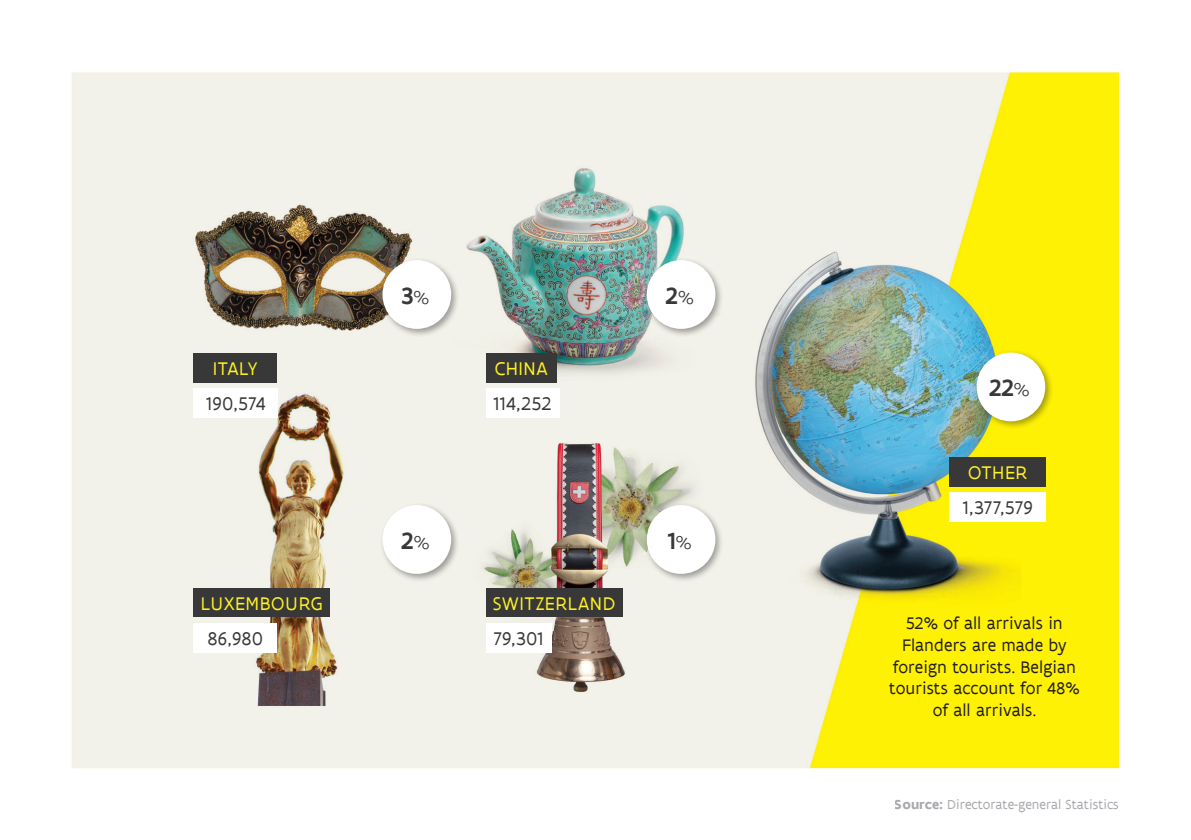
<style>
.page{position:relative;width:1191px;height:840px;background:#fff}
.page>*{position:absolute;margin:0;border:0;box-sizing:border-box;transform-origin:0 0}
.t1{font:500 25.2px "Flanders Art Sans";color:#383839}
.t2{font:19.8px "Flanders Art Sans";letter-spacing:.025em;color:#fff221}
.t3{font:19.8px "Flanders Art Sans";letter-spacing:.025em;color:#383839}
.t4{font:18px/21.6px "Flanders Art Sans";letter-spacing:.005em;color:#231f20;text-align:center}
.t5{font:14px "Flanders Art Sans";color:#a8a9ad}
.s1{font-weight:300;font-size:20px}
.s2{font-weight:700}
</style>
<div class="page">
<img style="left:71px;top:72px;width:1049px;height:697px">
<div style="left:379px;top:256px;width:81px;height:81px;background:#231f20;opacity:.41"></div>
<div style="left:382px;top:260px;width:69px;height:69px;background:#fff;border-radius:50%"></div>
<div style="left:643px;top:256px;width:81px;height:81px;background:#231f20;opacity:.41"></div>
<div style="left:647px;top:260px;width:68px;height:69px;background:#fff;border-radius:50%"></div>
<div style="left:486px;top:588px;width:136px;height:29px;background:#383839"></div>
<div style="left:486px;top:622px;width:65px;height:30px;background:#fff"></div>
<div style="left:194px;top:353px;width:83px;height:30px;background:#383839"></div>
<div style="left:194px;top:388px;width:84px;height:29px;background:#fff"></div>
<div style="left:486px;top:353px;width:70px;height:30px;background:#383839"></div>
<div style="left:486px;top:388px;width:73px;height:29px;background:#fff"></div>
<div style="left:194px;top:588px;width:136px;height:29px;background:#383839"></div>
<div style="left:194px;top:622px;width:83px;height:30px;background:#fff"></div>
<div style="left:949px;top:457px;width:97px;height:29px;background:#383839"></div>
<div style="left:949px;top:491px;width:97px;height:30px;background:#fff"></div>
<div style="left:973px;top:349px;width:81px;height:80px;background:#231f20;opacity:.41"></div>
<div style="left:976px;top:352px;width:69px;height:69px;background:#fff;border-radius:50%"></div>
<div style="left:379px;top:501px;width:81px;height:81px;background:#231f20;opacity:.41"></div>
<div style="left:382px;top:505px;width:69px;height:68px;background:#fff;border-radius:50%"></div>
<div style="left:643px;top:501px;width:81px;height:81px;background:#231f20;opacity:.41"></div>
<div style="left:647px;top:505px;width:68px;height:68px;background:#fff;border-radius:50%"></div>
<p class="t2" style="left:213px;top:356px;width:46px">ITALY</p>
<p class="t3" style="left:206px;top:391px;width:61px">190,574</p>
<p class="t2" style="left:201px;top:591px;width:124px">LUXEMBOURG</p>
<p class="t3" style="left:208px;top:625px;width:57px">86,980</p>
<h1 class="t1" style="left:401px;top:280px;width:30px">3<span class="s1">%</span></h1>
<h1 class="t1" style="left:665px;top:280px;width:30px">2<span class="s1">%</span></h1>
<p class="t2" style="left:495px;top:356px;width:54px">CHINA</p>
<p class="t3" style="left:493px;top:391px;width:59px">114,252</p>
<h1 class="t1" style="left:401px;top:524px;width:30px">2<span class="s1">%</span></h1>
<h1 class="t1" style="left:667px;top:524px;width:26px">1<span class="s1">%</span></h1>
<p class="t2" style="left:493px;top:591px;width:124px">SWITZERLAND</p>
<p class="t3" style="left:494px;top:625px;width:51px">79,301</p>
<h1 class="t1" style="left:989px;top:372px;width:42px">22<span class="s1">%</span></h1>
<p class="t2" style="left:968px;top:460px;width:61px">OTHER</p>
<p class="t3" style="left:963px;top:494px;width:71px">1,377,579</p>
<p class="t4" style="left:889px;top:612px;width:192px">52% of all arrivals in<br>Flanders are made by foreign tourists. Belgian tourists account for 48% of all arrivals.</p>
<p class="t5" style="left:895px;top:795px;width:225px"><span class="s2">Source:</span> Directorate-general Statistics</p>
</div>
